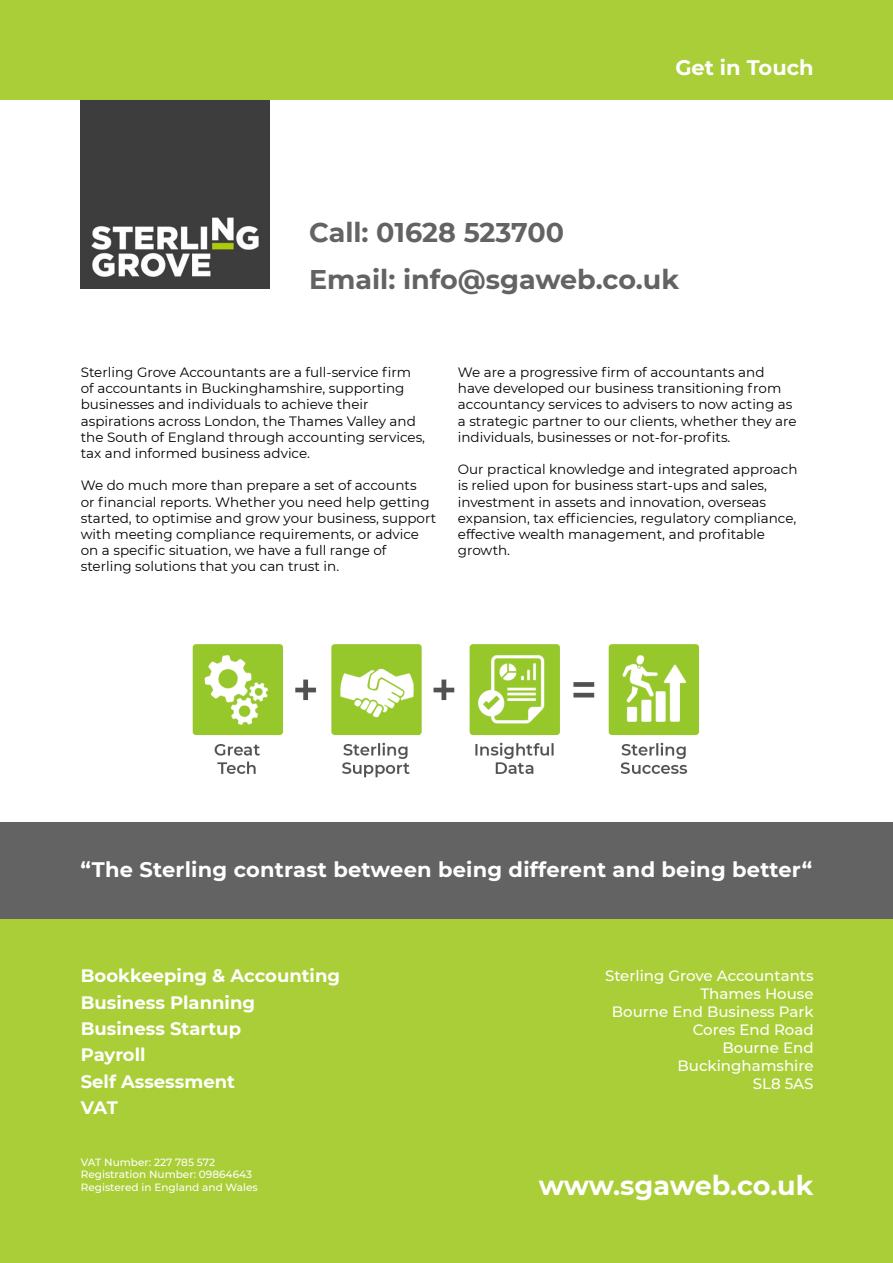
<style>
.page{position:relative;width:893px;height:1263px;background:#fff}
.page>*{position:absolute;margin:0;border:0;box-sizing:border-box;transform-origin:0 0}
.t1{font:700 27px "Montserrat";color:#636363}
.t2{font:700 27px "Montserrat";letter-spacing:-.005em;color:#fff}
.t3{font:700 21px "Montserrat";letter-spacing:.01em;color:#fff}
.t4{font:700 18px "Montserrat";color:#fff}
.t5{font:500 15px "Montserrat";color:#fff}
.t6{font:13.5px/16.2px "Montserrat";color:#000}
.t7{font:500 10.5px "Montserrat";color:#fff}
</style>
<div class="page">
<div style="left:0;top:907px;width:893px;height:356px;background:#aace37"></div>
<img style="left:81px;top:100px;width:188px;height:189px">
<img style="left:192px;top:644px;width:507px;height:134px">
<div style="left:0;top:0;width:893px;height:100px;background:#aace37"></div>
<div style="left:0;top:822px;width:893px;height:96px;background:#636363"></div>
<p class="t3" style="left:675px;top:52px;width:140px">Get in Touch</p>
<p class="t1" style="left:309px;top:213px;width:257px">Call: 01628 523700</p>
<p class="t1" style="left:309px;top:260px;width:372px">Email: info@sgaweb.co.uk</p>
<p class="t6" style="left:81px;top:364px;width:346px">Sterling Grove Accountants are a full-service firm of accountants in Buckinghamshire, supporting businesses and individuals to achieve their aspirations across London, the Thames Valley and the South of England through accounting services, tax and informed business advice.</p>
<p class="t6" style="left:81px;top:477px;width:357px">We do much more than prepare a set of accounts<br>or financial reports. Whether you need help getting started, to optimise and grow your business, support with meeting compliance requirements, or advice on a specific situation, we have a full range of sterling solutions that you can trust in.</p>
<p class="t6" style="left:458px;top:364px;width:340px">We are a progressive firm of accountants and have developed our business transitioning from accountancy services to advisers to now acting as a strategic partner to our clients, whether they are individuals, businesses or not-for-profits.</p>
<p class="t6" style="left:458px;top:461px;width:341px">Our practical knowledge and integrated approach is relied upon for business start-ups and sales, investment in assets and innovation, overseas expansion, tax efficiencies, regulatory compliance, effective wealth management, and profitable growth.</p>
<p class="t3" style="left:81px;top:854px;width:733px">“The Sterling contrast between being different and being better“</p>
<p class="t4" style="left:81px;top:963px;width:261px">Bookkeeping &amp; Accounting</p>
<p class="t4" style="left:81px;top:989px;width:176px">Business Planning</p>
<p class="t4" style="left:81px;top:1015px;width:162px">Business Startup</p>
<p class="t4" style="left:81px;top:1042px;width:66px">Payroll</p>
<p class="t4" style="left:81px;top:1068px;width:156px">Self Assessment</p>
<p class="t4" style="left:81px;top:1095px;width:39px">VAT</p>
<p class="t7" style="left:81px;top:1155px;width:136px">VAT Number: 227 785 572</p>
<p class="t7" style="left:81px;top:1167px;width:173px">Registration Number: 09864643</p>
<p class="t7" style="left:81px;top:1180px;width:178px">Registered in England and Wales</p>
<p class="t5" style="left:605px;top:965px;width:210px">Sterling Grove Accountants</p>
<p class="t5" style="left:700px;top:983px;width:115px">Thames House</p>
<p class="t5" style="left:612px;top:1001px;width:203px">Bourne End Business Park</p>
<p class="t5" style="left:693px;top:1019px;width:122px">Cores End Road</p>
<p class="t5" style="left:722px;top:1037px;width:93px">Bourne End</p>
<p class="t5" style="left:678px;top:1055px;width:138px">Buckinghamshire</p>
<p class="t5" style="left:753px;top:1073px;width:62px">SL8 5AS</p>
<p class="t2" style="left:539px;top:1166px;width:276px">www.sgaweb.co.uk</p>
</div>
